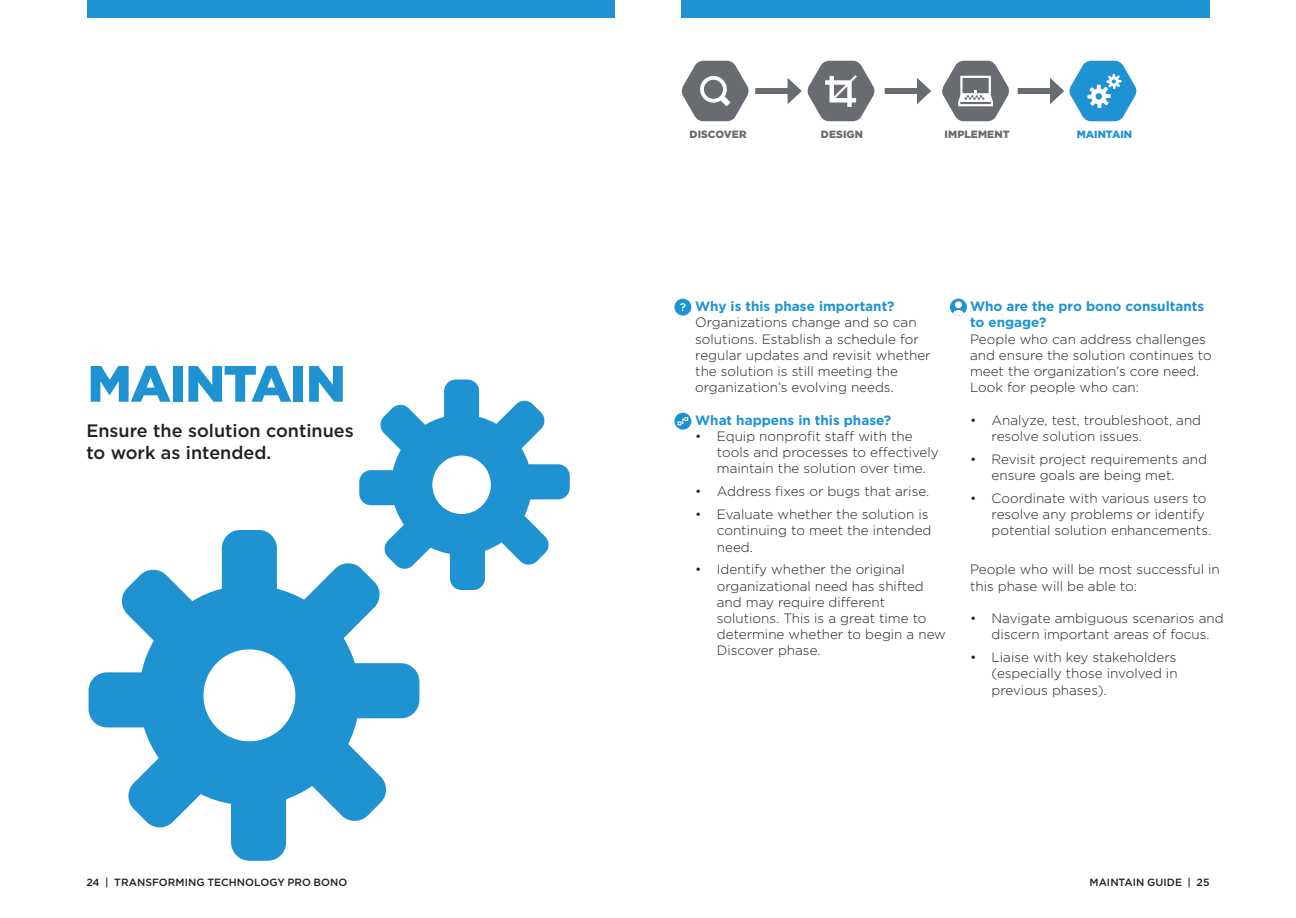
<style>
.page{position:relative;width:1296px;height:918px;background:#fff}
.page>*{position:absolute;margin:0;border:0;box-sizing:border-box;transform-origin:0 0}
.t1{font:900 51px "Gotham";letter-spacing:-.03em;color:#1f93d2}
.t2{font:500 18px/21.6px "Gotham";color:#231f20}
.t3{font:300 13.5px/16.2px "Gotham";color:#231f20}
.t4{font:700 13.5px/16.2px "Gotham";color:#1f93d2}
.t5{font:500 10.5px "Gotham";letter-spacing:.005em;color:#231f20}
.t6{font:900 10.5px "Gotham";letter-spacing:.005em;color:#686b6f}
.t7{font:900 10.5px "Gotham";color:#1f93d2}
</style>
<div class="page">
<div style="left:27px;top:0;width:1183px;height:33px;background:#1f93d2"></div>
<svg style="left:89px;top:530px;width:330px;height:331px;fill:#1f93d2"></svg>
<svg style="left:359px;top:380px;width:211px;height:210px"></svg>
<svg style="left:674px;top:413px;width:17px;height:17px"></svg>
<svg style="left:678px;top:417px;width:10px;height:8px"></svg>
<div style="left:674px;top:299px;width:17px;height:17px;background:#1f93d2;border-radius:50%"></div>
<svg style="left:680px;top:303px;width:6px;height:8px"></svg>
<div style="left:950px;top:299px;width:17px;height:17px;background:#1f93d2;border-radius:50%"></div>
<div style="left:955px;top:301px;width:7px;height:7px;background:#fff;border-radius:50%"></div>
<svg style="left:952px;top:310px;width:13px;height:6px"></svg>
<div style="left:680px;top:18px;width:562px;height:30px;background:#fff"></div>
<div style="left:648px;top:0;width:32px;height:44px;background:#fff"></div>
<div style="left:54px;top:18px;width:665px;height:30px;background:#fff"></div>
<div style="left:616px;top:0;width:32px;height:44px;background:#fff"></div>
<div style="left:27px;top:0;width:59px;height:44px;background:#fff"></div>
<svg style="left:681px;top:61px;width:68px;height:60px"></svg>
<div style="left:755px;top:88px;width:38px;height:6px;background:#686b6f"></div>
<svg style="left:788px;top:61px;width:87px;height:60px"></svg>
<svg style="left:942px;top:61px;width:67px;height:60px"></svg>
<div style="left:1018px;top:88px;width:37px;height:6px;background:#686b6f"></div>
<svg style="left:1050px;top:61px;width:87px;height:60px"></svg>
<div style="left:885px;top:88px;width:37px;height:6px;background:#686b6f"></div>
<svg style="left:917px;top:78px;width:14px;height:26px"></svg>
<h1 class="t1" style="left:88px;top:361px;width:260px">MAINTAIN</h1>
<h2 class="t2" style="left:86px;top:421px;width:269px">Ensure the solution continues to work as intended.</h2>
<p class="t6" style="left:690px;top:130px;width:58px">DISCOVER</p>
<p class="t6" style="left:821px;top:130px;width:44px">DESIGN</p>
<p class="t6" style="left:945px;top:130px;width:67px">IMPLEMENT</p>
<p class="t7" style="left:1077px;top:130px;width:57px">MAINTAIN</p>
<p class="t4" style="left:695px;top:299px;width:201px">Why is this phase important?</p>
<p class="t3" style="left:695px;top:315px;width:237px">Organizations change and so can solutions. Establish a schedule for regular updates and revisit whether the solution is still meeting the organization’s evolving needs.</p>
<p class="t4" style="left:695px;top:412px;width:197px">What happens in this phase?</p>
<p class="t3" style="left:717px;top:429px;width:223px;text-indent:-22px">• Equip nonprofit staff with the tools and processes to effectively maintain the solution over time.</p>
<p class="t3" style="left:695px;top:484px;width:235px">• Address fixes or bugs that arise.</p>
<p class="t3" style="left:717px;top:507px;width:216px;text-indent:-22px">• Evaluate whether the solution is continuing to meet the intended need.</p>
<p class="t3" style="left:717px;top:562px;width:230px;text-indent:-22px">• Identify whether the original organizational need has shifted and may require different solutions. This is a great time to determine whether to begin a new<br>Discover phase.</p>
<p class="t4" style="left:970px;top:299px;width:236px">Who are the pro bono consultants to engage?</p>
<p class="t3" style="left:970px;top:331px;width:243px">People who can address challenges and ensure the solution continues to meet the organization’s core need.<br>Look for people who can:</p>
<p class="t3" style="left:992px;top:412px;width:211px;text-indent:-22px">• Analyze, test, troubleshoot, and resolve solution issues.</p>
<p class="t3" style="left:992px;top:452px;width:217px;text-indent:-22px">• Revisit project requirements and ensure goals are being met.</p>
<p class="t3" style="left:992px;top:491px;width:221px;text-indent:-22px">• Coordinate with various users to resolve any problems or identify potential solution enhancements.</p>
<p class="t3" style="left:970px;top:562px;width:251px">People who will be most successful in this phase will be able to:</p>
<p class="t3" style="left:970px;top:611px;width:255px;text-align:center">• Navigate ambiguous scenarios and discern important areas of focus.</p>
<p class="t3" style="left:992px;top:650px;width:188px;text-align:justify;text-indent:-22px">• Liaise with key stakeholders (especially those involved in previous phases).</p>
<p class="t5" style="left:86px;top:877px;width:263px">24 | TRANSFORMING TECHNOLOGY PRO BONO</p>
<p class="t5" style="left:1090px;top:877px;width:121px">MAINTAIN GUIDE | 25</p>
</div>
